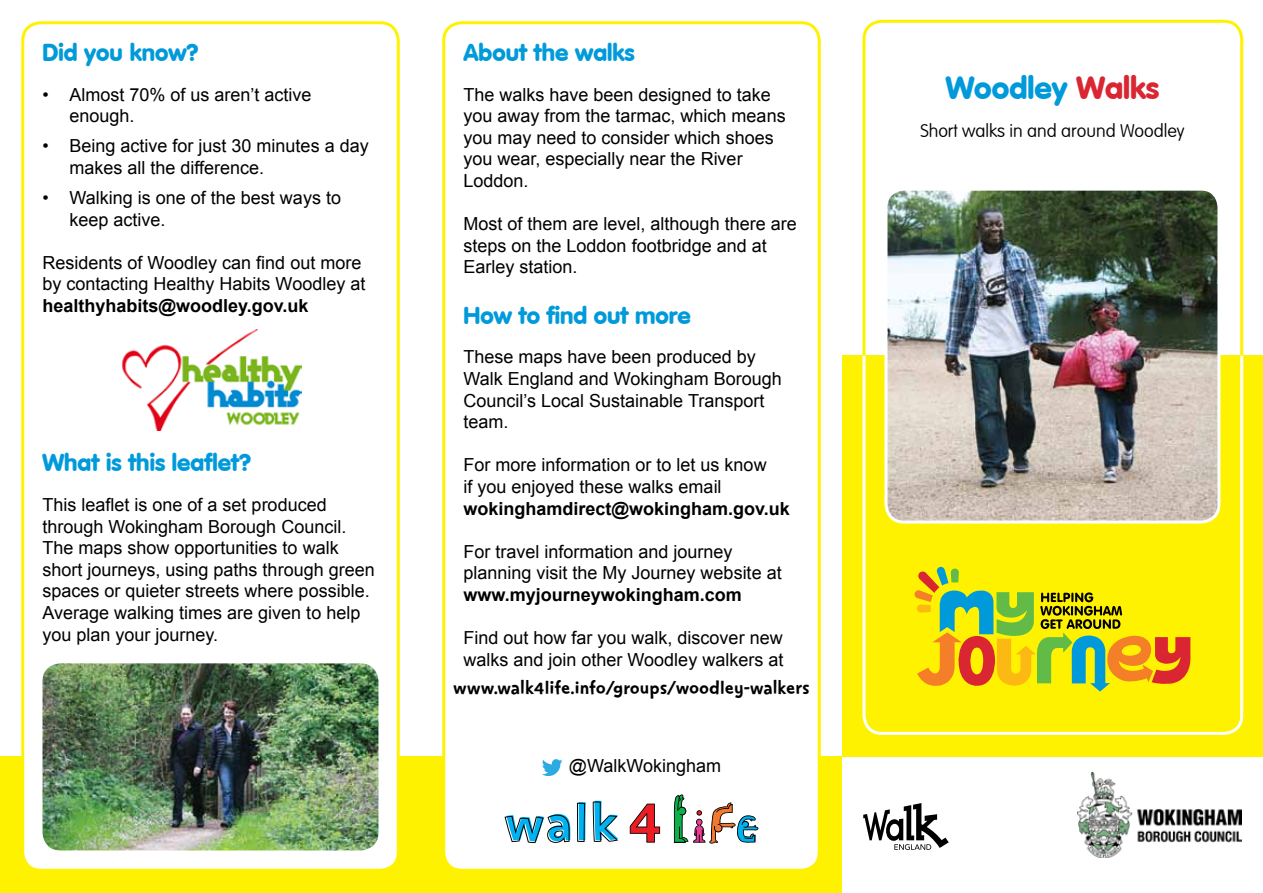
<style>
.page{position:relative;width:1263px;height:893px;background:#fff}
.page>*{position:absolute;margin:0;border:0;box-sizing:border-box;transform-origin:0 0}
.t1{font:900 31.5px "VAG Rounded";color:#009ada}
.t2{font:900 24px "VAG Rounded";color:#009ada}
.t3{font:21px "Change 4 Life Text";color:#000}
.t4{font:18px/21.6px "Arial";color:#000}
.t5{font:100 18px "VAG Rounded Light S Si";color:#000}
.s1{font-weight:700}
.s2{color:#d92632}
</style>
<div class="page">
<div style="left:0;top:757px;width:842px;height:136px;background:#fff200"></div>
<div style="left:23px;top:23px;width:375px;height:847px;background:#fff;border-radius:18px"></div>
<div style="left:21px;top:21px;width:379px;height:851px;border:3px solid #fff200;border-radius:18px"></div>
<div style="left:444px;top:23px;width:375px;height:847px;background:#fff;border-radius:18px"></div>
<div style="left:442px;top:21px;width:379px;height:851px;border:3px solid #fff200;border-radius:18px"></div>
<div style="left:842px;top:356px;width:421px;height:401px;background:#fff200"></div>
<img style="left:1077px;top:772px;width:165px;height:85px">
<svg style="left:863px;top:803px;width:86px;height:47px"></svg>
<img style="left:43px;top:663px;width:335px;height:187px">
<svg style="left:630px;top:804px;width:30px;height:39px"></svg>
<svg style="left:674px;top:794px;width:84px;height:50px"></svg>
<svg style="left:504px;top:801px;width:114px;height:42px"></svg>
<svg style="left:542px;top:759px;width:20px;height:17px"></svg>
<img style="left:122px;top:330px;width:180px;height:101px">
<img style="left:862px;top:19px;width:382px;height:334px">
<svg style="left:861px;top:353px;width:384px;height:382px"></svg>
<p class="t2" style="left:43px;top:38px;width:158px">Did you know?</p>
<p class="t4" style="left:70px;top:84px;width:244px;text-indent:-27px">• Almost 70% of us aren’t active enough.</p>
<p class="t4" style="left:70px;top:135px;width:301px;text-indent:-27px">• Being active for just 30 minutes a day makes all the difference.</p>
<p class="t4" style="left:70px;top:187px;width:273px;text-indent:-27px">• Walking is one of the best ways to keep active.</p>
<p class="t4" style="left:43px;top:252px;width:324px">Residents of Woodley can find out more by contacting Healthy Habits Woodley at <span class="s1">healthyhabits@woodley.gov.uk</span></p>
<p class="t2" style="left:43px;top:448px;width:210px">What is this leaflet?</p>
<p class="t4" style="left:43px;top:494px;width:334px">This leaflet is one of a set produced through Wokingham Borough Council.<br>The maps show opportunities to walk short journeys, using paths through green spaces or quieter streets where possible.<br>Average walking times are given to help you plan your journey.</p>
<p class="t2" style="left:463px;top:38px;width:173px">About the walks</p>
<p class="t4" style="left:463px;top:84px;width:324px">The walks have been designed to take you away from the tarmac, which means you may need to consider which shoes you wear, especially near the River<br>Loddon.</p>
<p class="t4" style="left:463px;top:213px;width:335px">Most of them are level, although there are steps on the Loddon footbridge and at<br>Earley station.</p>
<p class="t2" style="left:463px;top:301px;width:229px">How to find out more</p>
<p class="t4" style="left:463px;top:346px;width:320px">These maps have been produced by<br>Walk England and Wokingham Borough<br>Council’s Local Sustainable Transport team.</p>
<p class="t4" style="left:463px;top:454px;width:328px">For more information or to let us know<br>if you enjoyed these walks email <span class="s1">wokinghamdirect@wokingham.gov.uk</span></p>
<p class="t4" style="left:463px;top:541px;width:320px">For travel information and journey planning visit the My Journey website at <span class="s1">www.myjourneywokingham.com</span></p>
<p class="t4" style="left:463px;top:627px;width:321px">Find out how far you walk, discover new walks and join other Woodley walkers at</p>
<p class="t3" style="left:453px;top:679px;width:358px">www.walk4life.info/groups/woodley-walkers</p>
<p class="t4" style="left:569px;top:755px;width:154px">@WalkWokingham</p>
<p class="t1" style="left:946px;top:69px;width:215px">Woodley <span class="s2">Walks</span></p>
<p class="t5" style="left:920px;top:120px;width:266px">Short walks in and around Woodley</p>
</div>
